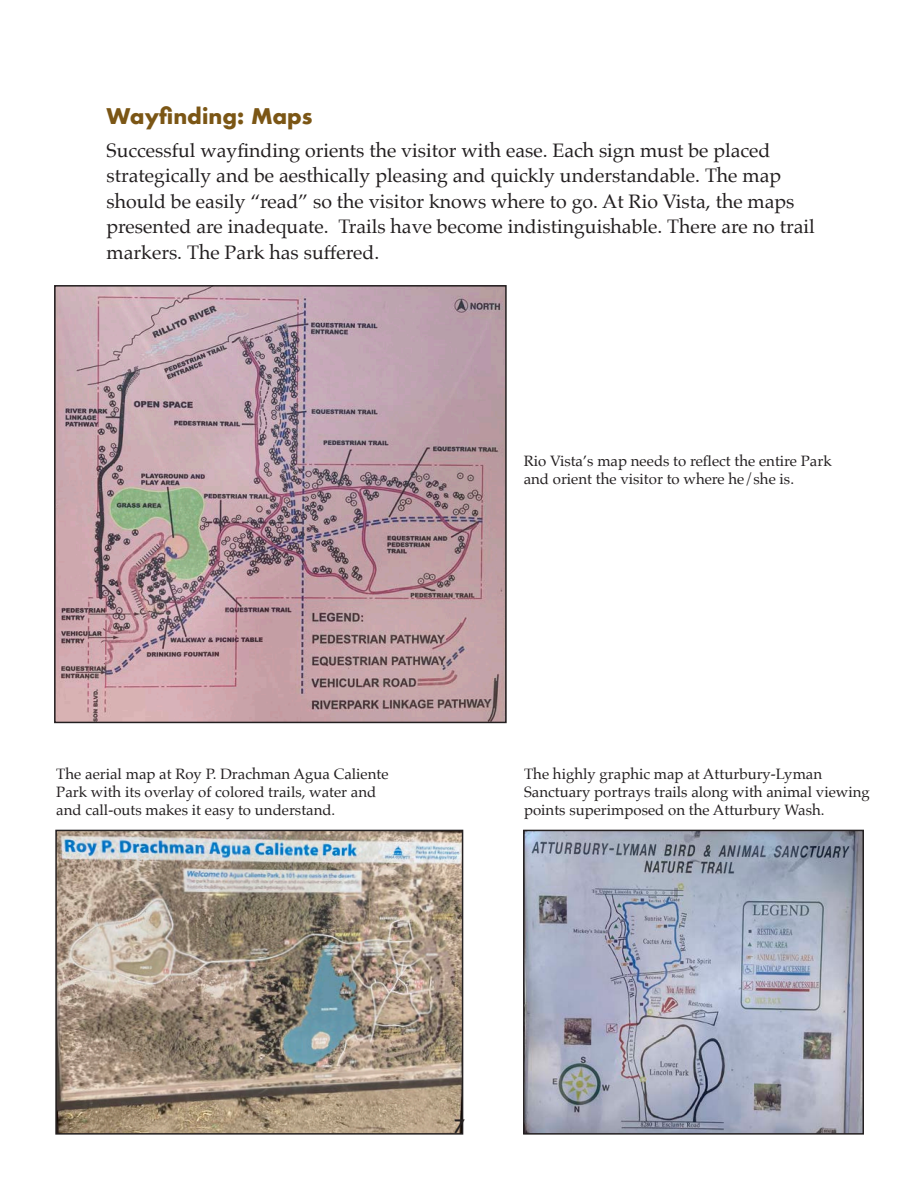
<style>
.page{position:relative;width:918px;height:1188px;background:#fff}
.page>*{position:absolute;margin:0;border:0;box-sizing:border-box;transform-origin:0 0}
.t1{font:700 21px "Futura";color:#7b5615}
.t2{font:19.5px/25.5px "Palatino";color:#231f20}
.t3{font:500 18px "Futura";color:#231f20}
.t4{font:15px/18px "Palatino";color:#231f20}
</style>
<div class="page">
<img style="left:57px;top:288px;width:447px;height:432px">
<div style="left:54px;top:285px;width:453px;height:438px;border:2px solid #231f20"></div>
<img style="left:58px;top:833px;width:402px;height:299px">
<div style="left:55px;top:830px;width:408px;height:305px;border:2px solid #231f20"></div>
<img style="left:526px;top:833px;width:335px;height:299px">
<div style="left:523px;top:830px;width:341px;height:305px;border:2px solid #231f20"></div>
<p class="t1" style="left:107px;top:101px;width:208px">Wayfinding: Maps</p>
<p class="t2" style="left:107px;top:137px;width:666px">Successful wayfinding orients the visitor with ease. Each sign must be placed</p>
<p class="t2" style="left:107px;top:163px;width:710px">strategically and be aesthically pleasing and quickly understandable--. The map should be easily “read” so the visitor knows where to go. At Rio Vista, the maps presented are inadequate. Trails have become indistinguishable. There are no trail markers. The Park has suffered.</p>
<p class="t4" style="left:524px;top:452px;width:310px">Rio Vista’s map needs to reflect the entire Park and orient the visitor to where he/she is.</p>
<p class="t4" style="left:56px;top:765px;width:334px">The aerial map at Roy P. Drachman Agua Caliente<br>Park with its overlay of colored trails, water and and call-outs makes it easy to understand.</p>
<p class="t4" style="left:524px;top:765px;width:300px">The highly graphic map at Atturbury-Lyman</p>
<p class="t4" style="left:524px;top:783px;width:347px">Sanctuary portrays trails along with animal viewing points superimposed on the Atturbury Wash.</p>
<p class="t3" style="left:454px;top:1114px;width:13px">7</p>
</div>
